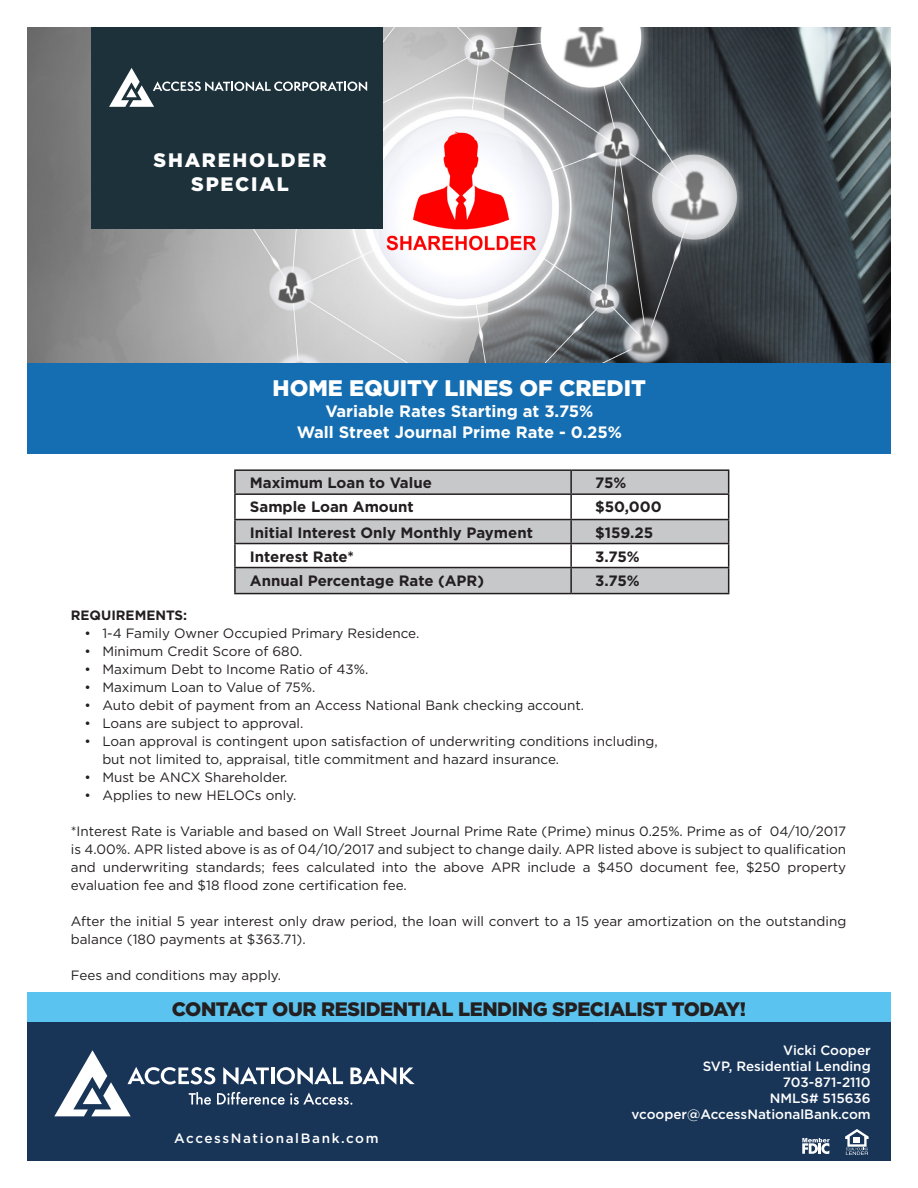
<style>
.page{position:relative;width:918px;height:1188px;background:#fff}
.page>*{position:absolute;margin:0;border:0;box-sizing:border-box;transform-origin:0 0}
.t1{font:900 22.5px "Gotham";color:#fff}
.t2{font:900 19.5px "Gotham";letter-spacing:-.02em;color:#231f20}
.t3{font:900 19.5px "Gotham";letter-spacing:.09em;color:#fff}
.t4{font:700 16.5px "Gotham";color:#fff}
.t5{font:700 15px "Gotham";color:#231f20}
.t6{font:13.5px/18px "Gotham";color:#231f20;text-align:justify}
.t7{font:500 13.5px "Gotham";color:#fff}
.t8{font:500 13.5px "Gotham";letter-spacing:.12em;color:#fff}
.t9{font:700 13.5px "Gotham";color:#231f20}
</style>
<div class="page">
<img style="left:27px;top:27px;width:864px;height:337px">
<div style="left:27px;top:1022px;width:864px;height:139px;background:#183558"></div>
<div style="left:27px;top:993px;width:864px;height:29px;background:#5bc3ef"></div>
<div style="left:91px;top:27px;width:291px;height:202px;background:#1d313b"></div>
<svg style="left:54px;top:1050px;width:361px;height:66px"></svg>
<div style="left:27px;top:364px;width:864px;height:90px;background:#156eb1"></div>
<svg style="left:109px;top:68px;width:258px;height:39px"></svg>
<svg style="left:236px;top:471px;width:492px;height:122px;fill:#c7c8ca"></svg>
<hr style="left:234px;top:469px;width:337px;height:2px;background:#231f20">
<hr style="left:234px;top:471px;width:2px;height:22px;background:#231f20">
<hr style="left:571px;top:469px;width:158px;height:2px;background:#231f20">
<hr style="left:570px;top:471px;width:2px;height:22px;background:#231f20">
<hr style="left:234px;top:493px;width:337px;height:2px;background:#231f20">
<hr style="left:234px;top:495px;width:2px;height:24px;background:#231f20">
<hr style="left:571px;top:493px;width:158px;height:2px;background:#231f20">
<hr style="left:570px;top:495px;width:2px;height:24px;background:#231f20">
<hr style="left:234px;top:519px;width:337px;height:1px;background:#231f20">
<hr style="left:234px;top:520px;width:2px;height:23px;background:#231f20">
<hr style="left:571px;top:519px;width:158px;height:1px;background:#231f20">
<hr style="left:570px;top:520px;width:2px;height:23px;background:#231f20">
<hr style="left:234px;top:543px;width:337px;height:1px;background:#231f20">
<hr style="left:234px;top:544px;width:2px;height:23px;background:#231f20">
<hr style="left:571px;top:543px;width:158px;height:1px;background:#231f20">
<hr style="left:570px;top:544px;width:2px;height:23px;background:#231f20">
<hr style="left:234px;top:567px;width:337px;height:1px;background:#231f20">
<hr style="left:234px;top:568px;width:2px;height:25px;background:#231f20">
<hr style="left:571px;top:567px;width:158px;height:1px;background:#231f20">
<hr style="left:570px;top:568px;width:2px;height:25px;background:#231f20">
<svg style="left:728px;top:471px;width:1px;height:122px"></svg>
<hr style="left:234px;top:593px;width:337px;height:1px;background:#231f20">
<hr style="left:571px;top:593px;width:158px;height:1px;background:#231f20">
<svg style="left:802px;top:1138px;width:28px;height:16px"></svg>
<svg style="left:845px;top:1129px;width:24px;height:26px"></svg>
<p class="t3" style="left:154px;top:147px;width:174px">SHAREHOLDER</p>
<p class="t3" style="left:191px;top:171px;width:99px">SPECIAL</p>
<p class="t1" style="left:273px;top:373px;width:375px">HOME EQUITY LINES OF CREDIT</p>
<p class="t4" style="left:325px;top:400px;width:270px">Variable Rates Starting at 3.75%</p>
<p class="t4" style="left:297px;top:421px;width:327px">Wall Street Journal Prime Rate - 0.25%</p>
<p class="t5" style="left:250px;top:473px;width:183px">Maximum Loan to Value</p>
<p class="t5" style="left:595px;top:473px;width:33px">75%</p>
<p class="t5" style="left:250px;top:497px;width:165px">Sample Loan Amount</p>
<p class="t5" style="left:595px;top:497px;width:68px">$50,000</p>
<p class="t5" style="left:250px;top:522px;width:285px">Initial Interest Only Monthly Payment</p>
<p class="t5" style="left:595px;top:522px;width:60px">$159.25</p>
<p class="t5" style="left:250px;top:546px;width:105px">Interest Rate*</p>
<p class="t5" style="left:595px;top:546px;width:46px">3.75%</p>
<p class="t5" style="left:250px;top:570px;width:236px">Annual Percentage Rate (APR)</p>
<p class="t5" style="left:595px;top:570px;width:46px">3.75%</p>
<p class="t9" style="left:71px;top:606px;width:118px">REQUIREMENTS:</p>
<p class="t6" style="left:84px;top:624px;width:337px">• 1-4 Family Owner Occupied Primary Residence.</p>
<p class="t6" style="left:84px;top:642px;width:220px">• Minimum Credit Score of 680.</p>
<p class="t6" style="left:84px;top:660px;width:286px">• Maximum Debt to Income Ratio of 43%.</p>
<p class="t6" style="left:84px;top:678px;width:233px">• Maximum Loan to Value of 75%.</p>
<p class="t6" style="left:84px;top:696px;width:501px">• Auto debit of payment from an Access National Bank checking account.</p>
<p class="t6" style="left:84px;top:714px;width:221px">• Loans are subject to approval.</p>
<p class="t6" style="left:84px;top:732px;width:575px">• Loan approval is contingent upon satisfaction of underwriting conditions including,</p>
<p class="t6" style="left:102px;top:750px;width:458px">but not limited to, appraisal, title commitment and hazard insurance.</p>
<p class="t6" style="left:84px;top:768px;width:205px">• Must be ANCX Shareholder.</p>
<p class="t6" style="left:84px;top:786px;width:214px">• Applies to new HELOCs only.</p>
<p class="t6" style="left:71px;top:822px;width:777px">*Interest Rate is Variable and based on Wall Street Journal Prime Rate (Prime) minus 0.25%. Prime as of 04/10/2017 is 4.00%. APR listed above is as of 04/10/2017 and subject to change daily. APR listed above is subject to qualification and underwriting standards; fees calculated into the above APR include a $450 document fee, $250 property evaluation fee and $18 flood zone certification fee.</p>
<p class="t6" style="left:71px;top:912px;width:777px">After the initial 5 year interest only draw period, the loan will convert to a 15 year amortization on the outstanding balance (180 payments at $363.71).</p>
<p class="t6" style="left:71px;top:966px;width:212px">Fees and conditions may apply.</p>
<p class="t2" style="left:172px;top:995px;width:576px">CONTACT OUR RESIDENTIAL LENDING SPECIALIST TODAY!</p>
<p class="t8" style="left:174px;top:1130px;width:206px">AccessNationalBank.com</p>
<p class="t7" style="left:783px;top:1041px;width:89px">Vicki Cooper</p>
<p class="t7" style="left:703px;top:1057px;width:170px">SVP, Residential Lending</p>
<p class="t7" style="left:783px;top:1073px;width:89px">703-871-2110</p>
<p class="t7" style="left:770px;top:1090px;width:102px">NMLS# 515636</p>
<p class="t7" style="left:632px;top:1106px;width:241px">vcooper@AccessNationalBank.com</p>
</div>
